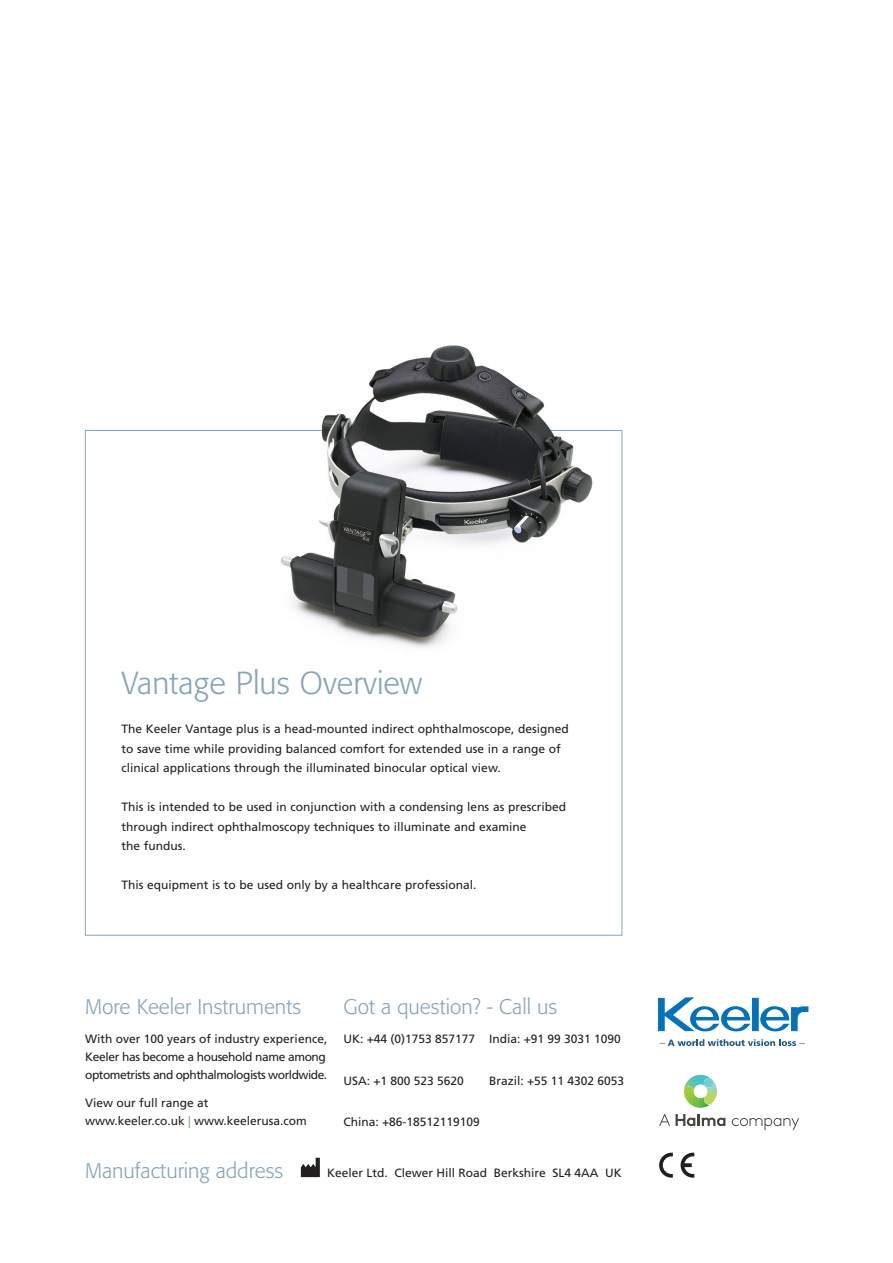
<style>
.page{position:relative;width:893px;height:1263px;background:#fff}
.page>*{position:absolute;margin:0;border:0;box-sizing:border-box;transform-origin:0 0}
.t1{font:300 31.5px "Formata BQ";color:#86a5b7}
.t2{font:300 21px "Formata BQ";color:#86a5b7}
.bodycopy{font:12px/19.5px "Frutiger";color:#231f20}
.t3{font:12px/18px "Frutiger LT Std";color:#231f20;text-align:justify}
.s1{color:#7ea1b7}
</style>
<div class="page">
<img style="left:253px;top:345px;width:370px;height:349px">
<svg style="left:301px;top:1158px;width:19px;height:19px"></svg>
<svg style="left:659px;top:1153px;width:14px;height:25px"></svg>
<svg style="left:681px;top:1153px;width:13px;height:25px"></svg>
<svg style="left:658px;top:998px;width:92px;height:33px"></svg>
<div style="left:752px;top:998px;width:6px;height:33px;background:#0372bb"></div>
<svg style="left:760px;top:1006px;width:48px;height:25px"></svg>
<svg style="left:660px;top:1039px;width:145px;height:7px"></svg>
<svg style="left:684px;top:1075px;width:33px;height:33px"></svg>
<svg style="left:659px;top:1114px;width:140px;height:16px"></svg>
<p class="t1" style="left:122px;top:665px;width:302px">Vantage Plus Overview</p>
<p class="bodycopy" style="left:122px;top:719px;width:449px">The Keeler Vantage plus is a head-mounted indirect ophthalmoscope, designed to save time while providing balanced comfort for extended use in a range of clinical applications through the illuminated binocular optical view.</p>
<p class="bodycopy" style="left:122px;top:797px;width:446px">This is intended to be used in conjunction with a condensing lens as prescribed through indirect ophthalmoscopy techniques to illuminate and examine</p>
<p class="bodycopy" style="left:122px;top:836px;width:66px">the fundus.</p>
<p class="bodycopy" style="left:122px;top:875px;width:356px">This equipment is to be used only by a healthcare professional.</p>
<p class="t2" style="left:85px;top:994px;width:218px">More Keeler Instruments</p>
<p class="t2" style="left:343px;top:994px;width:216px">Got a question? - Call us</p>
<p class="t3" style="left:343px;top:1030px;width:133px">UK: +44 (0)1753 857177</p>
<p class="t3" style="left:343px;top:1072px;width:122px">USA: +1 800 523 5620</p>
<p class="t3" style="left:343px;top:1113px;width:138px">China: +86-18512119109</p>
<p class="t3" style="left:85px;top:1030px;width:244px">With over 100 years of industry experience, Keeler has become a household name among optometrists and ophthalmologists worldwide.</p>
<p class="t3" style="left:85px;top:1094px;width:223px">View our full range at www.keeler.co.uk <span class="s1">|</span> www.keelerusa.com</p>
<p class="t3" style="left:489px;top:1030px;width:133px">India: +91 99 3031 1090</p>
<p class="t3" style="left:489px;top:1072px;width:137px">Brazil: +55 11 4302 6053</p>
<p class="t2" style="left:85px;top:1158px;width:200px">Manufacturing address</p>
<p class="t3" style="left:327px;top:1164px;width:296px">Keeler Ltd. Clewer Hill Road Berkshire SL4 4AA UK</p>
</div>
